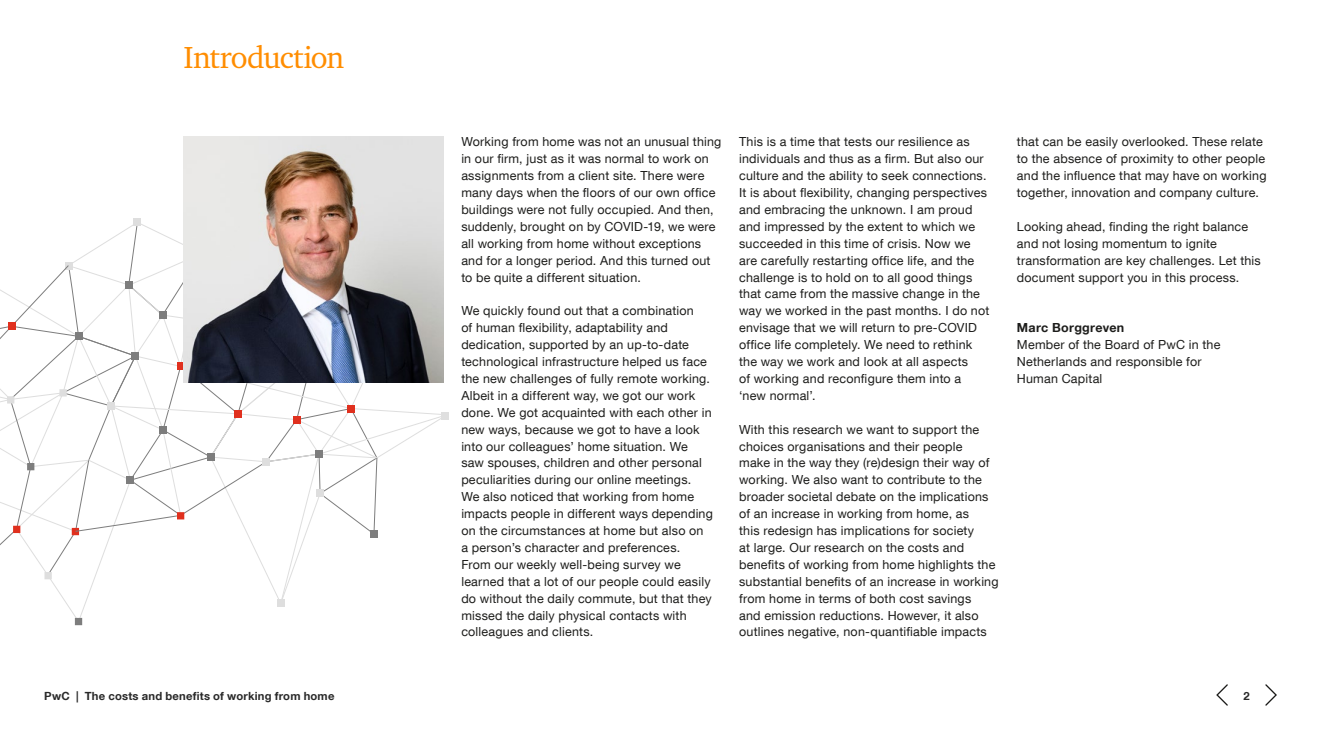
<style>
.page{position:relative;width:1322px;height:745px;background:#fff}
.page>*{position:absolute;margin:0;border:0;box-sizing:border-box;transform-origin:0 0}
.t1{font:31.25px "Charter ITC Std";letter-spacing:-.025em;color:#ff8d00}
.t2{font:12.5px/16.9px "Helvetica Neue LT Com";letter-spacing:.015em;color:#1d1d1b}
.t3{font:700 12.5px "Helvetica Neue LT Com";letter-spacing:.025em;color:#1d1d1b}
.t4{font:700 11.25px "Helvetica Neue LT Com";letter-spacing:.02em;color:#292929}
</style>
<div class="page">
<svg style="left:1216px;top:684px;width:12px;height:21px"></svg>
<svg style="left:1265px;top:684px;width:12px;height:21px"></svg>
<div style="left:134px;top:218px;width:7px;height:8px;background:#dedede"></div>
<div style="left:75px;top:617px;width:7px;height:7px;background:#7d7d7d"></div>
<svg style="left:0;top:221px;width:444px;height:401px"></svg>
<img style="left:184px;top:136px;width:260px;height:247px">
<div style="left:441px;top:412px;width:8px;height:7px;background:#dfdfdf"></div>
<div style="left:370px;top:530px;width:8px;height:7px;background:#7e7e7e"></div>
<h1 class="t1" style="left:184px;top:38px;width:162px">Introduction</h1>
<p class="t2" style="left:461px;top:133px;width:262px">Working from home was not an unusual thing in our firm, just as it was normal to work on assignments from a client site. There were many days when the floors of our own office buildings were not fully occupied. And then, suddenly, brought on by COVID-19, we were all working from home without exceptions and for a longer period. And this turned out to be quite a different situation.</p>
<p class="t2" style="left:461px;top:302px;width:253px">We quickly found out that a combination<br>of human flexibility, adaptability and dedication, supported by an up-to-date technological infrastructure helped us face the new challenges of fully remote working.<br>Albeit in a different way, we got our work done. We got acquainted with each other in new ways, because we got to have a look into our colleagues’ home situation. We saw spouses, children and other personal peculiarities during our online meetings.<br>We also noticed that working from home impacts people in different ways depending on the circumstances at home but also on a person’s character and preferences.<br>From our weekly well-being survey we learned that a lot of our people could easily do without the daily commute, but that they missed the daily physical contacts with colleagues and clients.</p>
<p class="t2" style="left:739px;top:133px;width:252px">This is a time that tests our resilience as individuals and thus as a firm. But also our culture and the ability to seek connections.<br>It is about flexibility, changing perspectives and embracing the unknown. I am proud and impressed by the extent to which we succeeded in this time of crisis. Now we are carefully restarting office life, and the challenge is to hold on to all good things that came from the massive change in the way we worked in the past months. I do not envisage that we will return to pre-COVID office life completely. We need to rethink the way we work and look at all aspects<br>of working and reconfigure them into a ‘new normal’.</p>
<p class="t2" style="left:739px;top:420px;width:261px">With this research we want to support the choices organisations and their people<br>make in the way they (re)design their way of working. We also want to contribute to the broader societal debate on the implications of an increase in working from home, as<br>this redesign has implications for society<br>at large. Our research on the costs and benefits of working from home highlights the substantial benefits of an increase in working from home in terms of both cost savings<br>and emission reductions. However, it also outlines negative, non-quantifiable impacts</p>
<p class="t2" style="left:1017px;top:133px;width:251px">that can be easily overlooked. These relate to the absence of proximity to other people and the influence that may have on working together, innovation and company culture.</p>
<p class="t2" style="left:1017px;top:217px;width:245px">Looking ahead, finding the right balance and not losing momentum to ignite transformation are key challenges. Let this document support you in this process.</p>
<p class="t3" style="left:1017px;top:320px;width:109px">Marc Borggreven</p>
<p class="t2" style="left:1017px;top:336px;width:205px">Member of the Board of PwC in the<br>Netherlands and responsible for<br>Human Capital</p>
<p class="t4" style="left:44px;top:688px;width:292px">PwC | The costs and benefits of working from home</p>
<p class="t4" style="left:1243px;top:688px;width:8px">2</p>
</div>
